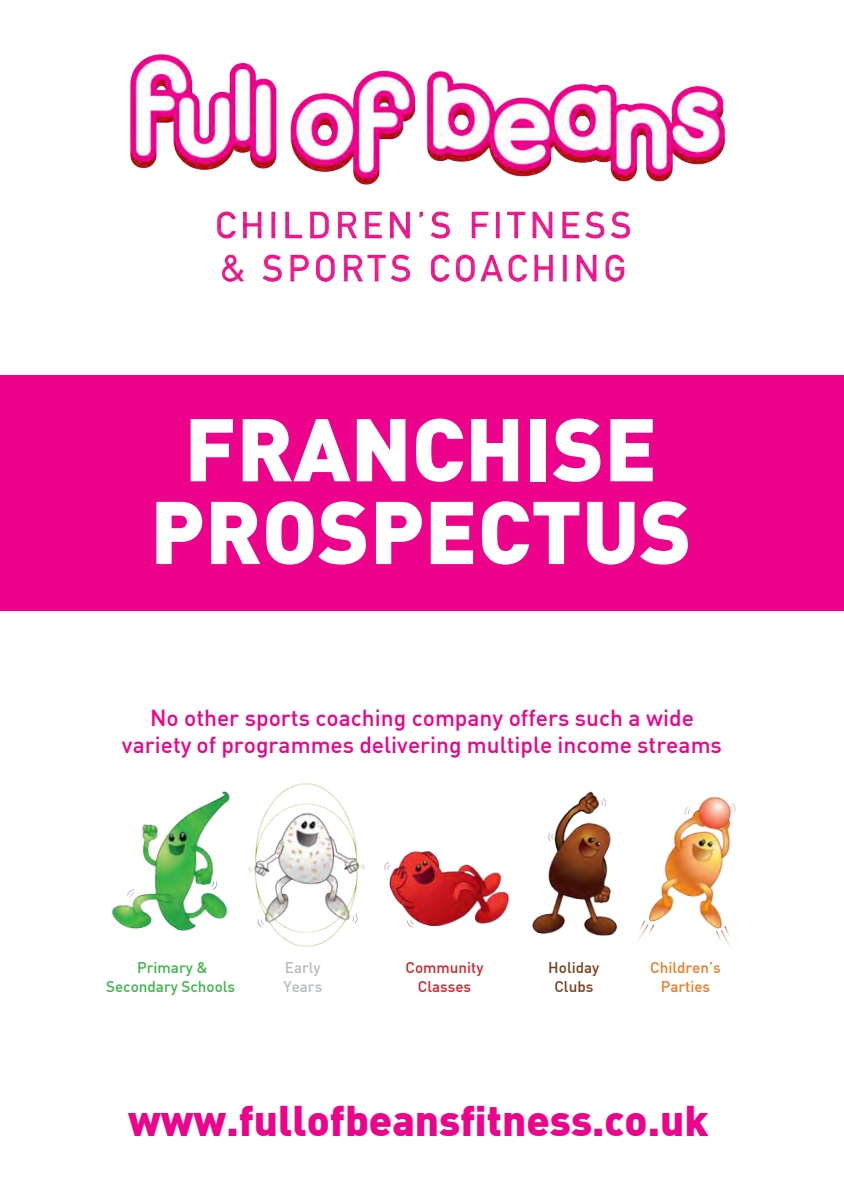
<style>
.page{position:relative;width:844px;height:1191px;background:#fff}
.page>*{position:absolute;margin:0;border:0;box-sizing:border-box;transform-origin:0 0}
.t1{font:900 87.33px "DIN";color:#fff}
.t2{font:900 42px "DIN";color:#ed028c}
.t3{font:500 22.75px/27.3px "DIN";color:#ed028c;text-align:center}
.t4{font:500 15.22px/18.2px "DIN";color:#3cb64a;text-align:center}
.t5{font:500 15.22px "DIN";color:#f47921}
.t6{font:500 15.22px/18.2px "DIN";color:#d1232a;text-align:center}
.t7{font:500 15.22px/18.2px "DIN";color:#793c19;text-align:center}
.t8{font:500 15.22px/18.2px "DIN";color:#b7bbbe}
</style>
<div class="page">
<div style="left:0;top:375px;width:843px;height:235px;background:#ed028c"></div>
<img style="left:130px;top:54px;width:595px;height:227px">
<img style="left:111px;top:783px;width:625px;height:166px">
<p class="t1" style="left:184px;top:391px;width:474px">FRANCHISE</p>
<p class="t1" style="left:150px;top:474px;width:543px">PROSPECTUS</p>
<p class="t3" style="left:122px;top:703px;width:601px">No other sports coaching company offers such a wide variety of programmes delivering multiple income streams</p>
<p class="t4" style="left:106px;top:958px;width:131px">Primary &amp;<br>Secondary Schools</p>
<p class="t8" style="left:283px;top:958px;width:40px">Early<br>Years</p>
<p class="t6" style="left:405px;top:958px;width:80px">Community<br>Classes</p>
<p class="t7" style="left:548px;top:958px;width:53px">Holiday<br>Clubs</p>
<p class="t5" style="left:650px;top:958px;width:72px">Children’s</p>
<p class="t5" style="left:660px;top:976px;width:51px">Parties</p>
<p class="t2" style="left:128px;top:1092px;width:581px">www.fullofbeansfitness.co.uk</p>
</div>
